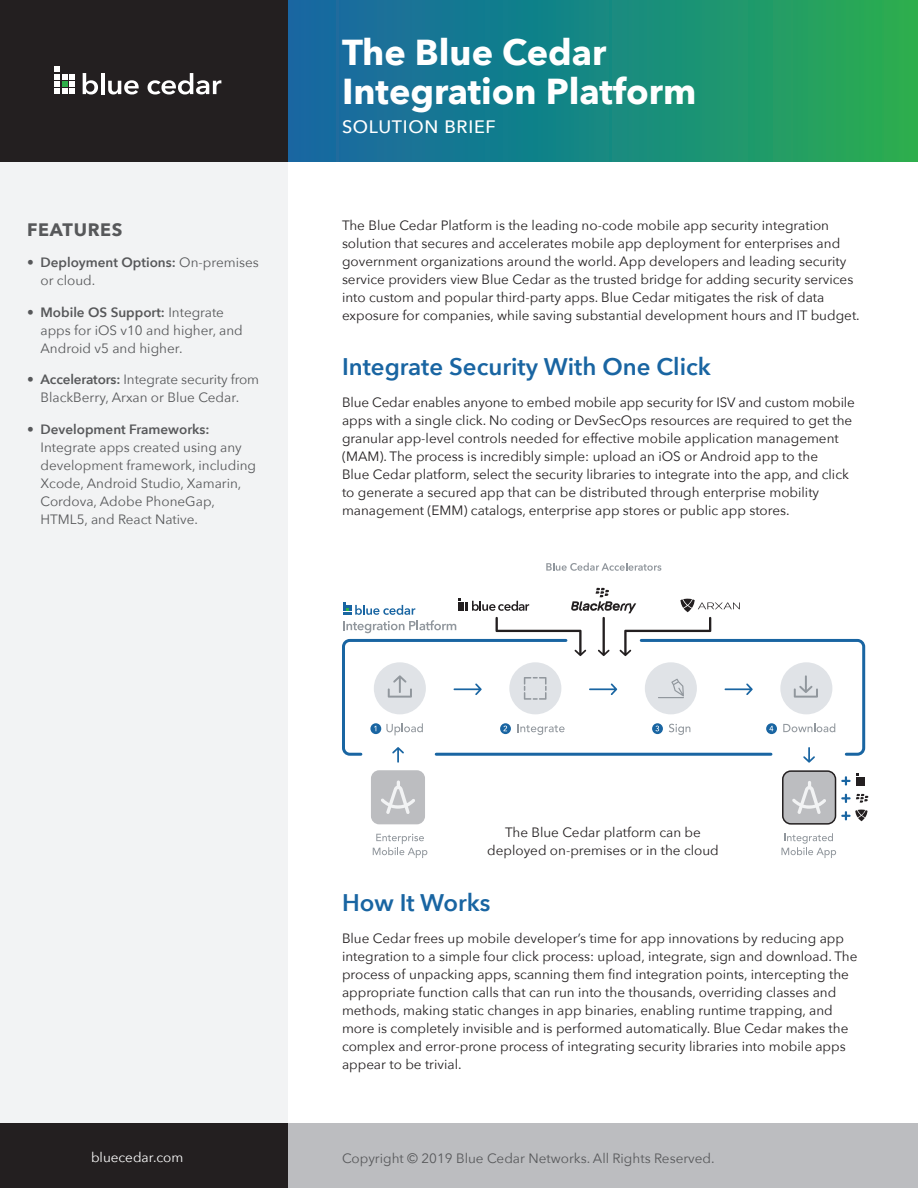
<style>
.page{position:relative;width:918px;height:1188px;background:#fff}
.page>*{position:absolute;margin:0;border:0;box-sizing:border-box;transform-origin:0 0}
.t1{font:700 36px/39px "Avenir Next";color:#fff}
.t2{font:600 24px "Avenir Next";color:#1965a2}
.t3{font:500 18px "Avenir Next";letter-spacing:.04em;color:#fff}
.t4{font:700 18px "Avenir Next";letter-spacing:.04em;color:#57585a}
.t5{font:13.5px/18px "Avenir Next";color:#231f20}
.t6{font:13.5px/18px "Avenir Next";color:#57585a}
.t7{font:600 13.5px/18px "Avenir Next";color:#57585a}
.t8{font:13.5px "Avenir Next";color:#fff}
.s1{font-weight:400}
.s2{font-weight:600}
</style>
<div class="page">
<div style="left:0;top:94px;width:288px;height:1094px;background:#f2f3f4"></div>
<div style="left:288px;top:0;width:630px;height:162px;background:linear-gradient(to right,#1165a8,#26ad53)"></div>
<div style="left:0;top:0;width:288px;height:162px;background:#231f20"></div>
<svg style="left:83px;top:73px;width:15px;height:22px"></svg>
<hr style="left:101px;top:73px;width:4px;height:21px;background:#fff">
<svg style="left:108px;top:80px;width:31px;height:14px"></svg>
<svg style="left:148px;top:73px;width:73px;height:22px"></svg>
<svg style="left:54px;top:66px;width:21px;height:28px"></svg>
<div style="left:0;top:1123px;width:918px;height:65px;background:#bcbdc0"></div>
<div style="left:0;top:1123px;width:288px;height:65px;background:#231f20"></div>
<svg style="left:373px;top:834px;width:54px;height:24px"></svg>
<svg style="left:781px;top:833px;width:55px;height:25px"></svg>
<svg style="left:397px;top:757px;width:2px;height:6px"></svg>
<svg style="left:342px;top:638px;width:524px;height:119px"></svg>
<svg style="left:803px;top:747px;width:12px;height:16px"></svg>
<svg style="left:841px;top:794px;width:27px;height:9px"></svg>
<svg style="left:841px;top:774px;width:24px;height:12px"></svg>
<svg style="left:546px;top:563px;width:115px;height:8px"></svg>
<svg style="left:841px;top:809px;width:27px;height:12px"></svg>
<div style="left:371px;top:770px;width:54px;height:54px;background:#bcbdc0;border-radius:8px"></div>
<svg style="left:381px;top:780px;width:34px;height:34px"></svg>
<div style="left:783px;top:771px;width:53px;height:53px;background:#bcbdc0;border-radius:8px"></div>
<div style="left:782px;top:770px;width:54px;height:55px;border:2px solid #231f20;border-radius:8px"></div>
<svg style="left:792px;top:781px;width:34px;height:33px"></svg>
<svg style="left:343px;top:588px;width:397px;height:68px"></svg>
<p class="t4" style="left:27px;top:214px;width:97px">FEATURES</p>
<p class="t7" style="left:40px;top:253px;width:220px;text-indent:-14px">• Deployment Options: <span class="s1">On-premises or cloud.</span></p>
<p class="t6" style="left:40px;top:302px;width:204px;text-indent:-14px"><span class="s2">• Mobile OS Support:</span> Integrate apps for iOS v10 and higher, and<br>Android v5 and higher.</p>
<p class="t6" style="left:27px;top:370px;width:234px;text-align:center"><span class="s2">• Accelerators:</span> Integrate security from<br>BlackBerry, Arxan or Blue Cedar.</p>
<p class="t6" style="left:40px;top:419px;width:217px;text-indent:-14px"><span class="s2">• Development Frameworks:<br></span>Integrate apps created using any development framework, including<br>Xcode, Android Studio, Xamarin,<br>Cordova, Adobe PhoneGap,<br>HTML5, and React Native.</p>
<p class="t1" style="left:342px;top:32px;width:356px">The Blue Cedar<br>Integration Platform</p>
<p class="t3" style="left:342px;top:112px;width:155px">SOLUTION BRIEF</p>
<p class="t5" style="left:342px;top:215px;width:519px">The Blue Cedar Platform is the leading no-code mobile app security integration solution that secures and accelerates mobile app deployment for enterprises and government organizations around the world. App developers and leading security service providers view Blue Cedar as the trusted bridge for adding security services into custom and popular third-party apps. Blue Cedar mitigates the risk of data exposure for companies, while saving substantial development hours and IT budget.</p>
<p class="t2" style="left:342px;top:346px;width:370px">Integrate Security With One Click</p>
<p class="t5" style="left:342px;top:393px;width:514px">Blue Cedar enables anyone to embed mobile app security for ISV and custom mobile apps with a single click. No coding or DevSecOps resources are required to get the granular app-level controls needed for effective mobile application management (MAM). The process is incredibly simple: upload an iOS or Android app to the<br>Blue Cedar platform, select the security libraries to integrate into the app, and click to generate a secured app that can be distributed through enterprise mobility management (EMM) catalogs, enterprise app stores or public app stores.</p>
<p class="t5" style="left:487px;top:823px;width:233px;text-align:center">The Blue Cedar platform can be deployed on-premises or in the cloud</p>
<p class="t2" style="left:342px;top:882px;width:150px">How It Works</p>
<p class="t5" style="left:342px;top:928px;width:517px">Blue Cedar frees up mobile developer’s time for app innovations by reducing app integration to a simple four click process: upload, integrate, sign and download. The process of unpacking apps, scanning them find integration points, intercepting the appropriate function calls that can run into the thousands, overriding classes and methods, making static changes in app binaries, enabling runtime trapping, and more is completely invisible and is performed automatically. Blue Cedar makes the complex and error-prone process of integrating security libraries into mobile apps appear to be trivial.</p>
<p class="t8" style="left:91px;top:1146px;width:94px">bluecedar.com</p>
<p class="t6" style="left:342px;top:1148px;width:374px">Copyright © 2019 Blue Cedar Networks. All Rights Reserved.</p>
</div>
